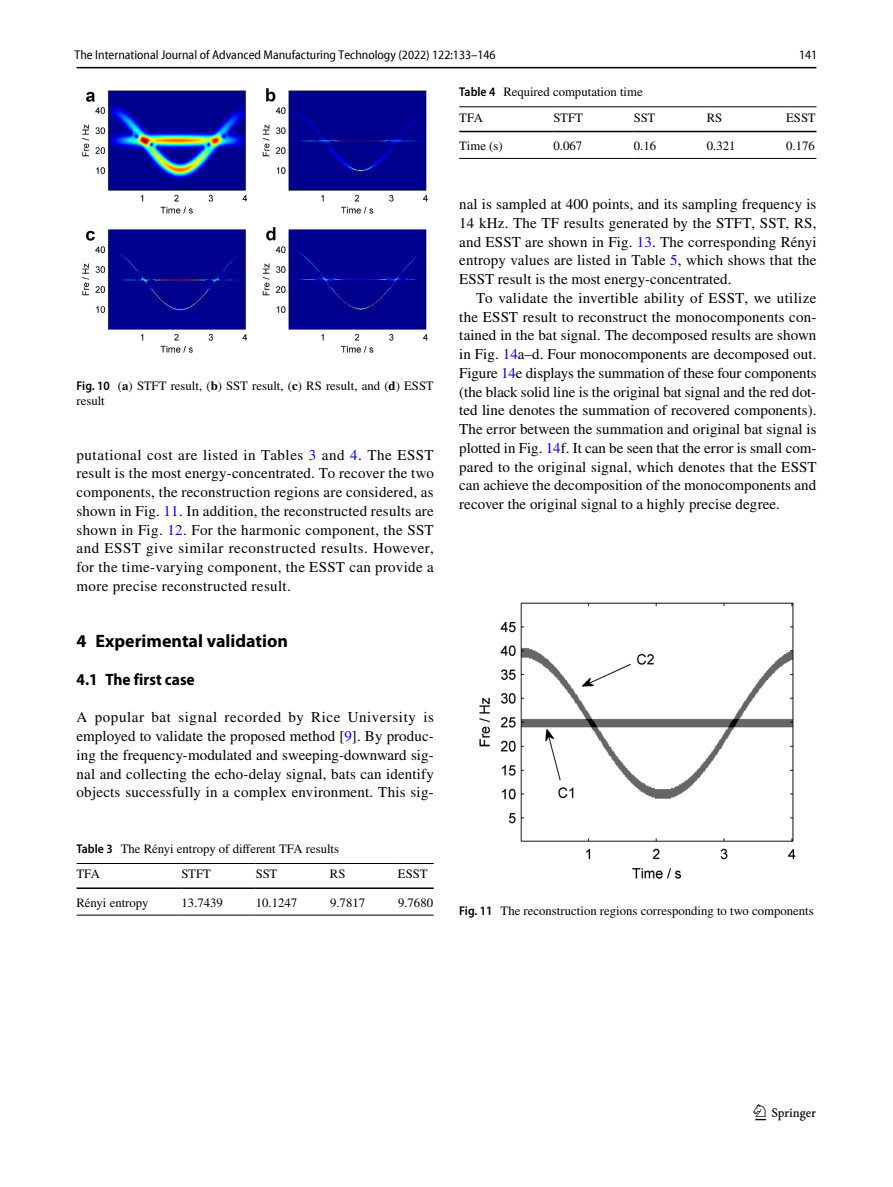
<style>
.page{position:relative;width:893px;height:1187px;background:#fff}
.page>*{position:absolute;margin:0;border:0;box-sizing:border-box;transform-origin:0 0}
.t1{font:22.5px "Springnew Regular 3";color:#000}
.t2{font:700 18px "Myriad Pro";color:#000}
.t3{font:700 semi-condensed 16.5px "Myriad Pro";color:#000}
.t4{font:15px/18.8px "STIX";letter-spacing:.015em;color:#000;text-align:justify}
.t5{font:12.75px/25.5px "STIX";color:#000}
.t6{font:semi-condensed 12.75px "Myriad Pro Unic";color:#000}
.s1{font-family:"Myriad Pro";font-weight:600;font-stretch:semi-condensed}
.s2{font-weight:700}
.s3{color:#00f}
</style>
<div class="page">
<hr style="left:77px;top:67px;width:739px;height:1px;background:#000">
<hr style="left:77px;top:863px;width:104px;height:1px;background:#000">
<hr style="left:77px;top:887px;width:104px;height:1px;background:#000">
<hr style="left:181px;top:863px;width:75px;height:1px;background:#000">
<hr style="left:181px;top:887px;width:75px;height:1px;background:#000">
<hr style="left:256px;top:863px;width:74px;height:1px;background:#000">
<hr style="left:256px;top:887px;width:74px;height:1px;background:#000">
<hr style="left:330px;top:863px;width:68px;height:1px;background:#000">
<hr style="left:330px;top:887px;width:68px;height:1px;background:#000">
<hr style="left:398px;top:863px;width:36px;height:1px;background:#000">
<hr style="left:398px;top:887px;width:36px;height:1px;background:#000">
<hr style="left:77px;top:914px;width:104px;height:1px;background:#000">
<hr style="left:181px;top:914px;width:75px;height:1px;background:#000">
<hr style="left:256px;top:914px;width:74px;height:1px;background:#000">
<hr style="left:330px;top:914px;width:68px;height:1px;background:#000">
<hr style="left:398px;top:914px;width:36px;height:1px;background:#000">
<hr style="left:459px;top:106px;width:94px;height:1px;background:#000">
<hr style="left:459px;top:131px;width:94px;height:1px;background:#000">
<hr style="left:553px;top:106px;width:81px;height:1px;background:#000">
<hr style="left:553px;top:131px;width:81px;height:1px;background:#000">
<hr style="left:634px;top:106px;width:73px;height:1px;background:#000">
<hr style="left:634px;top:131px;width:73px;height:1px;background:#000">
<hr style="left:707px;top:106px;width:79px;height:1px;background:#000">
<hr style="left:707px;top:131px;width:79px;height:1px;background:#000">
<hr style="left:786px;top:106px;width:30px;height:1px;background:#000">
<hr style="left:786px;top:131px;width:30px;height:1px;background:#000">
<hr style="left:459px;top:158px;width:94px;height:1px;background:#000">
<hr style="left:553px;top:158px;width:81px;height:1px;background:#000">
<hr style="left:634px;top:158px;width:73px;height:1px;background:#000">
<hr style="left:707px;top:158px;width:79px;height:1px;background:#000">
<hr style="left:786px;top:158px;width:30px;height:1px;background:#000">
<img style="left:82px;top:88px;width:346px;height:265px">
<img style="left:479px;top:602px;width:317px;height:277px">
<p class="t6" style="left:75px;top:50px;width:423px">The International Journal of Advanced Manufacturing Technology (2022) 122:133–146</p>
<p class="t6" style="left:799px;top:50px;width:20px">141</p>
<p class="t5" style="left:459px;top:80px;width:185px"><span class="s1">Table 4</span> Required computation time<br>TFA</p>
<p class="t5" style="left:553px;top:106px;width:31px">STFT</p>
<p class="t5" style="left:634px;top:106px;width:23px">SST</p>
<p class="t5" style="left:707px;top:106px;width:17px">RS</p>
<p class="t5" style="left:786px;top:106px;width:31px">ESST</p>
<p class="t5" style="left:77px;top:378px;width:359px;line-height:15px"><span class="s1">Fig. 10</span> (<span class="s2">a</span>) STFT result, (<span class="s2">b</span>) SST result, (<span class="s2">c</span>) RS result, and (<span class="s2">d</span>) ESST result</p>
<p class="t4" style="left:77px;top:446px;width:359px">putational cost are listed in Tables <span class="s3">3</span> and <span class="s3">4</span>. The ESST result is the most energy-concentrated. To recover the two components, the reconstruction regions are considered, as shown in Fig. <span class="s3">11</span>. In addition, the reconstructed results are shown in Fig. <span class="s3">12</span>. For the harmonic component, the SST and ESST give similar reconstructed results. However, for the time-varying component, the ESST can provide a more precise reconstructed result.</p>
<p class="t2" style="left:77px;top:629px;width:213px">4 Experimental validation</p>
<p class="t3" style="left:77px;top:670px;width:120px">4.1 The first case</p>
<p class="t4" style="left:77px;top:708px;width:359px">A popular bat signal recorded by Rice University is employed to validate the proposed method [<span class="s3">9</span>]. By produc&shy;ing the frequency-modulated and sweeping-downward sig&shy;nal and collecting the echo-delay signal, bats can identify objects successfully in a complex environment. This sig-</p>
<p class="t5" style="left:77px;top:836px;width:264px"><span class="s1">Table 3</span> The Rényi entropy of different TFA results<br>TFA</p>
<p class="t5" style="left:181px;top:862px;width:31px">STFT</p>
<p class="t5" style="left:256px;top:862px;width:23px">SST</p>
<p class="t5" style="left:330px;top:862px;width:17px">RS</p>
<p class="t5" style="left:398px;top:862px;width:31px">ESST</p>
<p class="t5" style="left:77px;top:890px;width:73px">Rényi entropy</p>
<p class="t5" style="left:182px;top:890px;width:43px">13.7439</p>
<p class="t5" style="left:256px;top:890px;width:43px">10.1247</p>
<p class="t5" style="left:330px;top:890px;width:37px">9.7817</p>
<p class="t5" style="left:398px;top:890px;width:37px">9.7680</p>
<p class="t5" style="left:459px;top:134px;width:45px">Time (s)</p>
<p class="t5" style="left:553px;top:134px;width:30px">0.067</p>
<p class="t5" style="left:634px;top:134px;width:24px">0.16</p>
<p class="t5" style="left:707px;top:134px;width:30px">0.321</p>
<p class="t5" style="left:786px;top:134px;width:30px">0.176</p>
<p class="t4" style="left:459px;top:196px;width:359px">nal is sampled at 400 points, and its sampling frequency is 14 kHz. The TF results generated by the STFT, SST, RS, and ESST are shown in Fig. <span class="s3">13</span>. The corresponding Rényi entropy values are listed in Table <span class="s3">5</span>, which shows that the ESST result is the most energy-concentrated.</p>
<p class="t4" style="left:459px;top:289px;width:359px;text-indent:17px">To validate the invertible ability of ESST, we utilize the ESST result to reconstruct the monocomponents con&shy;tained in the bat signal. The decomposed results are shown in Fig. <span class="s3">14</span>a–d. Four monocomponents are decomposed out.<br>Figure <span class="s3">14</span>e displays the summation of these four components (the black solid line is the original bat signal and the red dot&shy;ted line denotes the summation of recovered components).<br>The error between the summation and original bat signal is plotted in Fig. <span class="s3">14</span>f. It can be seen that the error is small com&shy;pared to the original signal, which denotes that the ESST can achieve the decomposition of the monocomponents and recover the original signal to a highly precise degree.</p>
<p class="t5" style="left:459px;top:898px;width:356px"><span class="s1">Fig. 11</span> The reconstruction regions corresponding to two components</p>
<h1 class="t1" style="left:755px;top:1104px;width:62px">1 3</h1>
</div>
